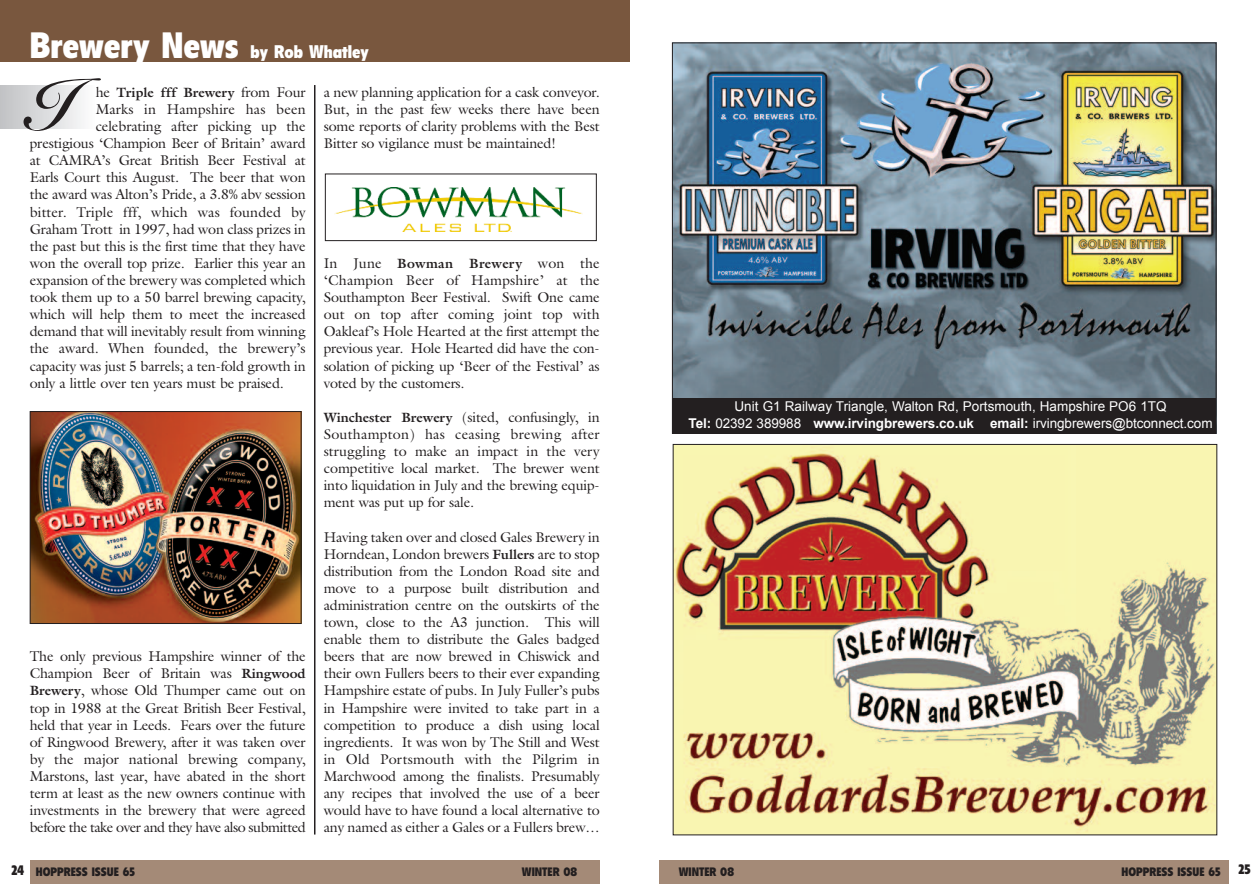
<style>
.page{position:relative;width:1259px;height:893px;background:#fff}
.page>*{position:absolute;margin:0;border:0;box-sizing:border-box;transform-origin:0 0}
.t1{font:72px "Snell Roundhand Bold Script";color:#231f20}
.t2{font:900 condensed 18px "Flyer";color:#fff}
.t3{font:14.25px/17.1px "Galliard";letter-spacing:-.01em;color:#231f20;text-align:justify}
.t4{font:14.25px "Galliard";letter-spacing:.01em;color:#231f20}
.t5{font:13.5px/16.2px "Arial";color:#fff;text-align:center}
.t6{font:700 13.5px "Galliard";color:#231f20}
.t7{font:700 13.5px "Galliard";letter-spacing:.025em;color:#231f20}
.t8{font:900 condensed 13.5px "Flyer";color:#231f20}
.t9{font:900 condensed 12px "Flyer";color:#231f20}
.s1{font-size:36px}
.s2{font-weight:400;font-size:14.25px}
.s3{font-weight:700;font-size:13.5px}
.s4{font-weight:700}
.s5{font-size:13.5px}
</style>
<div class="page">
<div style="left:659px;top:860px;width:570px;height:23px;background:#a48a77"></div>
<div style="left:30px;top:860px;width:570px;height:23px;background:#a48a77"></div>
<hr style="left:314px;top:85px;width:1px;height:749px;background:#231f20">
<div style="left:0;top:0;width:629px;height:62px;background:#79573e"></div>
<div style="left:0;top:85px;width:94px;height:44px;background:linear-gradient(to right,#c0c1c4,#fbfbfc)"></div>
<img style="left:32px;top:413px;width:267px;height:209px">
<div style="left:30px;top:411px;width:271px;height:213px;border:1px solid #231f20"></div>
<img style="left:334px;top:188px;width:249px;height:44px">
<div style="left:325px;top:174px;width:272px;height:67px;border:1px solid #231f20"></div>
<img style="left:675px;top:446px;width:540px;height:387px">
<img style="left:674px;top:45px;width:540px;height:354px">
<div style="left:672px;top:399px;width:544px;height:35px;background:#231f20"></div>
<p class="t2" style="left:30px;top:45px;width:340px"><span class="s1">Brewery News</span> by Rob Whatley</p>
<h1 class="t1" style="left:27px;top:79px;width:45px">I</h1>
<p class="t6" style="left:96px;top:84px;width:211px"><span class="s2">he</span> Triple fff Brewery <span class="s2">from Four</span></p>
<p class="t4" style="left:96px;top:101px;width:211px">Marks in Hampshire has been</p>
<p class="t3" style="left:96px;top:118px;width:211px">celebrating after picking up the</p>
<p class="t3" style="left:30px;top:135px;width:277px">prestigious ‘Champion Beer of Britain’ award</p>
<p class="t3" style="left:30px;top:152px;width:277px">at CAMRA’s Great British Beer Festival at</p>
<p class="t3" style="left:30px;top:169px;width:277px">Earls Court this August. The beer that won</p>
<p class="t3" style="left:30px;top:186px;width:277px">the award was Alton’s Pride, a 3.8% abv session</p>
<p class="t4" style="left:30px;top:203px;width:277px">bitter. Triple fff, which was founded by</p>
<p class="t3" style="left:30px;top:220px;width:277px">Graham Trott in 1997, had won class prizes in</p>
<p class="t3" style="left:30px;top:237px;width:277px">the past but this is the first time that they have</p>
<p class="t3" style="left:30px;top:254px;width:277px">won the overall top prize. Earlier this year an</p>
<p class="t3" style="left:30px;top:272px;width:277px">expansion of the brewery was completed which</p>
<p class="t3" style="left:30px;top:289px;width:277px">took them up to a 50 barrel brewing capacity,</p>
<p class="t3" style="left:30px;top:306px;width:277px">which will help them to meet the increased</p>
<p class="t3" style="left:30px;top:323px;width:277px">demand that will inevitably result from winning</p>
<p class="t3" style="left:30px;top:340px;width:277px">the award. When founded, the brewery’s</p>
<p class="t3" style="left:30px;top:357px;width:277px">capacity was just 5 barrels; a ten-fold growth in</p>
<p class="t3" style="left:30px;top:374px;width:256px">only a little over ten years must be praised.</p>
<p class="t3" style="left:324px;top:83px;width:277px">a new planning application for a cask conveyor.<br>But, in the past few weeks there have been some reports of clarity problems with the Best Bitter so vigilance must be maintained!</p>
<p class="t7" style="left:324px;top:255px;width:277px"><span class="s2">In June</span> Bowman Brewery <span class="s2">won the</span></p>
<p class="t3" style="left:324px;top:272px;width:277px">‘Champion Beer of Hampshire’ at the Southampton Beer Festival. Swift One came out on top after coming joint top with Oakleaf’s Hole Hearted at the first attempt the previous year. Hole Hearted did have the con&shy;solation of picking up ‘Beer of the Festival’ as voted by the customers.</p>
<p class="t3" style="left:324px;top:408px;width:277px"><span class="s3">Winchester Brewery</span> (sited, confusingly, in Southampton) has ceasing brewing after struggling to make an impact in the very competitive local market. The brewer went into liquidation in July and the brewing equip&shy;ment was put up for sale.</p>
<p class="t3" style="left:324px;top:528px;width:277px">Having taken over and closed Gales Brewery in Horndean, London brewers <span class="s3">Fullers</span> are to stop distribution from the London Road site and move to a purpose built distribution and administration centre on the outskirts of the town, close to the A3 junction. This will enable them to distribute the Gales badged beers that are now brewed in Chiswick and their own Fullers beers to their ever expanding Hampshire estate of pubs. In July Fuller’s pubs in Hampshire were invited to take part in a competition to produce a dish using local ingredients. It was won by The Still and West in Old Portsmouth with the Pilgrim in Marchwood among the finalists. Presumably any recipes that involved the use of a beer would have to have found a local alternative to any named as either a Gales or a Fullers brew…</p>
<p class="t3" style="left:30px;top:648px;width:277px">The only previous Hampshire winner of the Champion Beer of Britain was <span class="s3">Ringwood Brewery</span>, whose Old Thumper came out on top in 1988 at the Great British Beer Festival, held that year in Leeds. Fears over the future of Ringwood Brewery, after it was taken over by the major national brewing company, Marstons, last year, have abated in the short term at least as the new owners continue with investments in the brewery that were agreed before the take over and they have also submitted</p>
<p class="t5" style="left:688px;top:399px;width:525px">Unit G1 Railway Triangle, Walton Rd, Portsmouth, Hampshire PO6 1TQ<br><span class="s4">Tel:</span> 02392 389988 <span class="s4">www.irvingbrewers.co.uk email:</span> irvingbrewers@btconnect.com</p>
<p class="t9" style="left:11px;top:867px;width:125px"><span class="s5">24</span> HOPPRESS ISSUE 65</p>
<p class="t9" style="left:522px;top:867px;width:57px">WINTER 08</p>
<p class="t9" style="left:679px;top:867px;width:57px">WINTER 08</p>
<p class="t9" style="left:1121px;top:867px;width:101px">HOPPRESS ISSUE 65</p>
<p class="t8" style="left:1238px;top:865px;width:14px">25</p>
</div>
